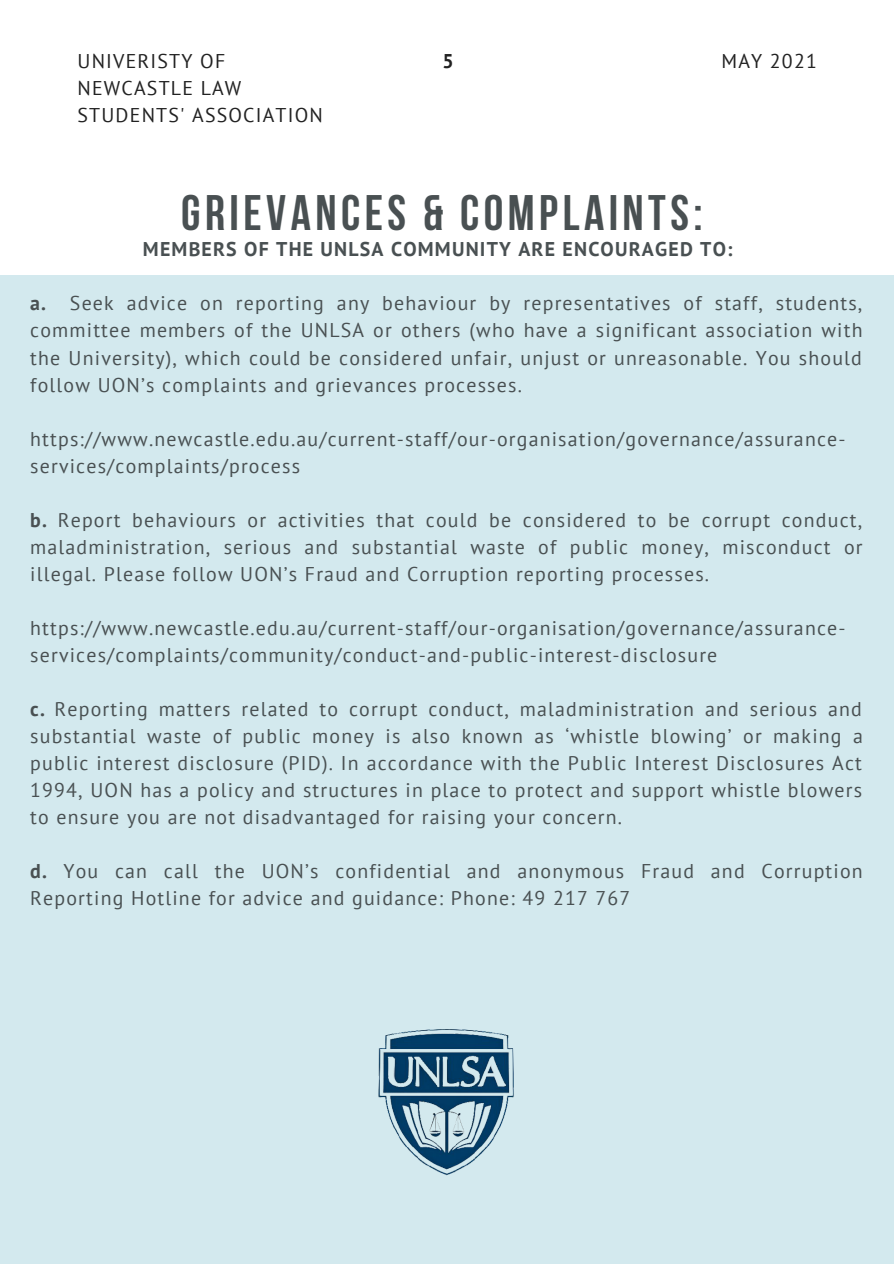
<style>
.page{position:relative;width:894px;height:1264px;background:#fff}
.page>*{position:absolute;margin:0;border:0;box-sizing:border-box;transform-origin:0 0}
.t1{font:700 49.65px "Bebas Neue";letter-spacing:.09em;color:#495052}
.t2{font:19.8px/27px "PT Sans";letter-spacing:.06em;color:#495052;text-align:justify}
.t3{font:19.8px/27px "PT Sans";letter-spacing:.06em;color:#222}
.t4{font:700 19.8px "PT Sans";letter-spacing:.06em;color:#495052}
.t5{font:700 19.8px "PT Sans";color:#222}
.s1{font-weight:700}
</style>
<div class="page">
<div style="left:0;top:275px;width:893px;height:988px;background:#d3e9ee"></div>
<img style="left:378px;top:1029px;width:136px;height:147px">
<p class="t3" style="left:77px;top:47px;width:149px">UNIVERISTY OF</p>
<p class="t3" style="left:721px;top:47px;width:97px">MAY 2021</p>
<p class="t3" style="left:77px;top:74px;width:247px">NEWCASTLE LAW<br>STUDENTS' ASSOCIATION</p>
<p class="t5" style="left:442px;top:48px;width:13px">5</p>
<p class="t1" style="left:181px;top:192px;width:523px">GRIEVANCES &amp; COMPLAINTS:</p>
<p class="t4" style="left:143px;top:236px;width:591px">MEMBERS OF THE UNLSA COMMUNITY ARE ENCOURAGED TO:</p>
<p class="t2" style="left:30px;top:289px;width:833px"><span class="s1">a.</span> Seek advice on reporting any behaviour by representatives of staff, students, committee members of the UNLSA or others (who have a significant association with the University), which could be considered unfair, unjust or unreasonable. You should follow UON’s complaints and grievances processes.</p>
<p class="t2" style="left:30px;top:425px;width:816px">https://www.newcastle.edu.au/current-staff/our-organisation/governance/assurance&shy;services/complaints/process</p>
<p class="t2" style="left:30px;top:506px;width:833px"><span class="s1">b.</span> Report behaviours or activities that could be considered to be corrupt conduct, maladministration, serious and substantial waste of public money, misconduct or illegal. Please follow UON’s Fraud and Corruption reporting processes.</p>
<p class="t2" style="left:30px;top:614px;width:816px">https://www.newcastle.edu.au/current-staff/our-organisation/governance/assurance&shy;services/complaints/community/conduct-and-public-interest-disclosure</p>
<p class="t2" style="left:30px;top:695px;width:834px"><span class="s1">c.</span> Reporting matters related to corrupt conduct, maladministration and serious and substantial waste of public money is also known as ‘whistle blowing’ or making a public interest disclosure (PID). In accordance with the Public Interest Disclosures Act 1994, UON has a policy and structures in place to protect and support whistle blowers to ensure you are not disadvantaged for raising your concern.</p>
<p class="t2" style="left:30px;top:857px;width:833px"><span class="s1">d.</span> You can call the UON’s confidential and anonymous Fraud and Corruption<br>Reporting Hotline for advice and guidance: Phone: 49 217 767</p>
</div>
